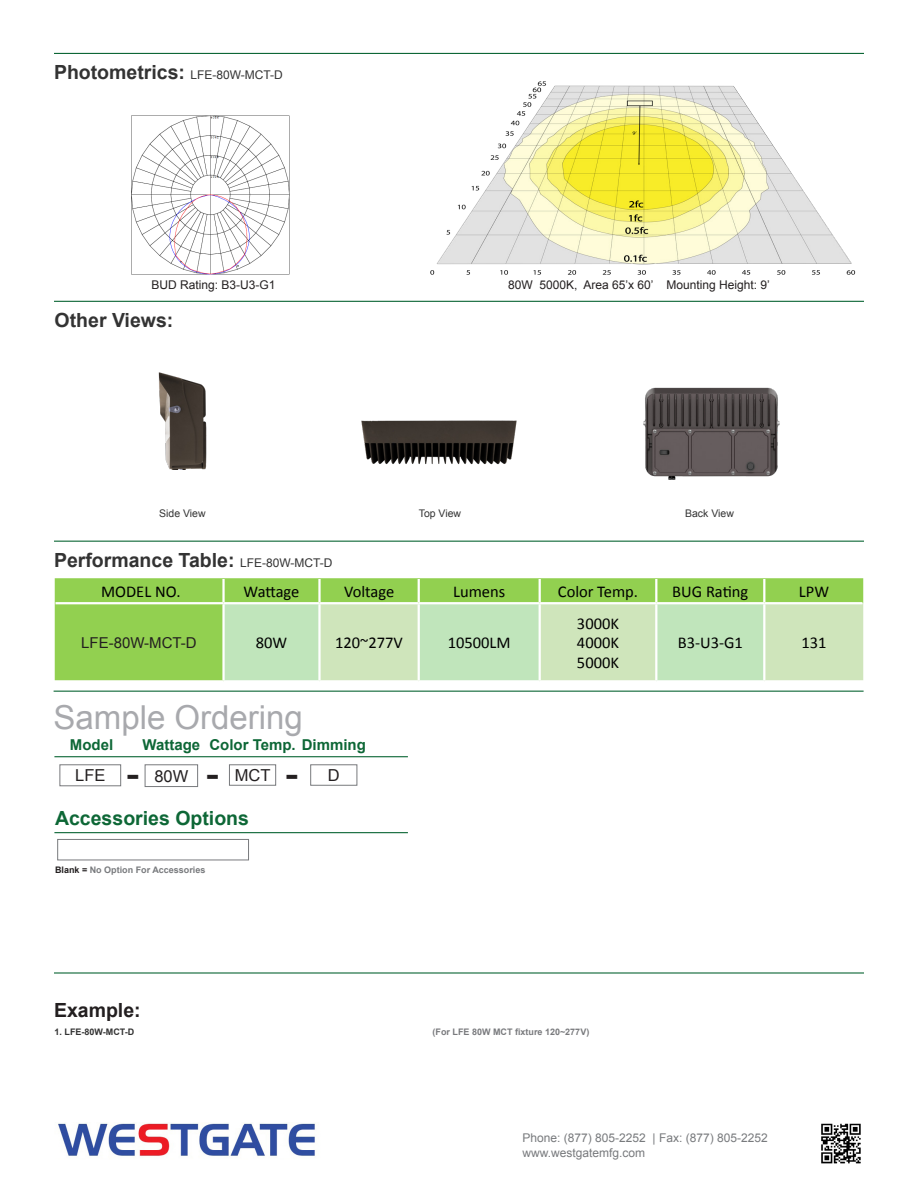
<style>
.page{position:relative;width:918px;height:1188px;background:#fff}
.page>*{position:absolute;margin:0;border:0;box-sizing:border-box;transform-origin:0 0}
.t1{font:33px "Arial";color:#a8a9ad}
.t2{font:700 28.5px "Verdana";color:#231f20}
.t3{font:700 19.5px "Arial";color:#333}
.t4{font:700 19.5px "Arial";color:#0d6736}
.t5{font:700 19.5px "Arial";color:#231f20}
.t6{font:16.5px "Calibri";color:#000}
.t7{font:16.5px "Arial";color:#231f20}
.t8{font:700 15px "Arial";color:#0d6736}
.t9{font:15px "Arial";color:#231f20}
.t10{font:12px "Arial";color:#787a7d}
.t11{font:12px "Arial";color:#231f20}
.t12{font:10.5px "Arial";color:#333}
.t13{font:700 9px "Arial";color:#797a7d}
.t14{font:700 9px "Arial";color:#787a7d}
.t15{font:700 9px "Arial";color:#333}
.s1{font-weight:400;font-size:12px}
.s2{color:#231f20}
</style>
<div class="page">
<hr style="left:54px;top:541px;width:810px;height:1px;background:#0d6736">
<hr style="left:54px;top:53px;width:810px;height:1px;background:#0d6736">
<hr style="left:54px;top:301px;width:810px;height:1px;background:#0d6736">
<div style="left:55px;top:578px;width:808px;height:102px;background:#92d050"></div>
<svg style="left:225px;top:603px;width:638px;height:77px;background:#c7e5bb"></svg>
<hr style="left:222px;top:579px;width:3px;height:23px;background:#fff">
<hr style="left:318px;top:579px;width:3px;height:23px;background:#fff">
<hr style="left:418px;top:579px;width:2px;height:23px;background:#fff">
<hr style="left:539px;top:579px;width:2px;height:23px;background:#fff">
<hr style="left:655px;top:579px;width:2px;height:23px;background:#fff">
<hr style="left:763px;top:579px;width:2px;height:23px;background:#fff">
<hr style="left:222px;top:604px;width:3px;height:76px;background:#fff">
<hr style="left:318px;top:604px;width:3px;height:76px;background:#fff">
<hr style="left:418px;top:604px;width:2px;height:76px;background:#fff">
<hr style="left:539px;top:604px;width:2px;height:76px;background:#fff">
<hr style="left:655px;top:604px;width:2px;height:76px;background:#fff">
<hr style="left:763px;top:604px;width:2px;height:76px;background:#fff">
<hr style="left:56px;top:602px;width:168px;height:2px;background:#fff">
<hr style="left:224px;top:602px;width:95px;height:2px;background:#fff">
<hr style="left:319px;top:602px;width:100px;height:2px;background:#fff">
<hr style="left:419px;top:602px;width:121px;height:2px;background:#fff">
<hr style="left:540px;top:602px;width:116px;height:2px;background:#fff">
<hr style="left:656px;top:602px;width:108px;height:2px;background:#fff">
<hr style="left:764px;top:602px;width:98px;height:2px;background:#fff">
<div style="left:60px;top:764px;width:61px;height:22px;border:1px solid #787a7d"></div>
<hr style="left:54px;top:691px;width:810px;height:1px;background:#0d6736">
<hr style="left:54px;top:972px;width:810px;height:2px;background:#0d6736">
<hr style="left:54px;top:756px;width:354px;height:1px;background:#0d6736">
<div style="left:145px;top:764px;width:53px;height:23px;border:1px solid #787a7d"></div>
<div style="left:229px;top:764px;width:47px;height:22px;border:1px solid #787a7d"></div>
<div style="left:310px;top:764px;width:47px;height:22px;border:1px solid #787a7d"></div>
<hr style="left:54px;top:832px;width:354px;height:1px;background:#0d6736">
<div style="left:57px;top:839px;width:192px;height:21px;background:#fff;border:1px solid #787a7d"></div>
<img style="left:58px;top:1123px;width:257px;height:34px">
<img style="left:821px;top:1123px;width:40px;height:41px">
<img style="left:131px;top:115px;width:159px;height:160px">
<img style="left:431px;top:81px;width:424px;height:194px">
<img style="left:643px;top:387px;width:137px;height:93px">
<img style="left:361px;top:420px;width:156px;height:45px">
<img style="left:158px;top:372px;width:49px;height:97px">
<p class="t3" style="left:54px;top:60px;width:230px">Photometrics: <span class="s1">LFE-80W-MCT-D</span></p>
<p class="t11" style="left:152px;top:277px;width:126px">BUD Rating: B3-U3-G1</p>
<p class="t11" style="left:508px;top:277px;width:263px">80W 5000K, Area 65’x 60’ Mounting Height: 9’</p>
<p class="t3" style="left:55px;top:307px;width:120px">Other Views:</p>
<p class="t12" style="left:159px;top:507px;width:48px">Side View</p>
<p class="t12" style="left:419px;top:507px;width:44px">Top View</p>
<p class="t12" style="left:685px;top:507px;width:50px">Back View</p>
<p class="t3" style="left:54px;top:548px;width:280px">Performance Table: <span class="s1">LFE-80W-MCT-D</span></p>
<p class="t6" style="left:101px;top:581px;width:81px">MODEL NO.</p>
<p class="t6" style="left:244px;top:581px;width:57px">Wattage</p>
<p class="t6" style="left:344px;top:581px;width:52px">Voltage</p>
<p class="t6" style="left:453px;top:581px;width:54px">Lumens</p>
<p class="t6" style="left:558px;top:581px;width:82px">Color Temp.</p>
<p class="t6" style="left:672px;top:581px;width:78px">BUG Rating</p>
<p class="t6" style="left:799px;top:581px;width:32px">LPW</p>
<p class="t9" style="left:81px;top:633px;width:117px">LFE-80W-MCT-D</p>
<p class="t6" style="left:256px;top:633px;width:33px">80W</p>
<p class="t6" style="left:335px;top:633px;width:69px">120~277V</p>
<p class="t6" style="left:448px;top:633px;width:64px">10500LM</p>
<p class="t6" style="left:577px;top:613px;width:44px">3000K</p>
<p class="t6" style="left:577px;top:633px;width:44px">4000K</p>
<p class="t6" style="left:577px;top:652px;width:44px">5000K</p>
<p class="t6" style="left:678px;top:633px;width:67px">B3-U3-G1</p>
<p class="t6" style="left:801px;top:633px;width:27px">131</p>
<p class="t1" style="left:54px;top:696px;width:251px">Sample Ordering</p>
<p class="t2" style="left:126px;top:757px;width:15px">-</p>
<p class="t7" style="left:154px;top:765px;width:35px">80W</p>
<p class="t2" style="left:206px;top:757px;width:15px">-</p>
<p class="t7" style="left:235px;top:764px;width:37px">MCT</p>
<p class="t2" style="left:285px;top:757px;width:15px">-</p>
<p class="t7" style="left:328px;top:764px;width:13px">D</p>
<p class="t4" style="left:55px;top:805px;width:195px">Accessories Options</p>
<p class="t14" style="left:55px;top:864px;width:152px"><span class="s2">Blank =</span> No Option For Accessories</p>
<p class="t8" style="left:142px;top:735px;width:59px">Wattage</p>
<p class="t8" style="left:209px;top:735px;width:158px">Color Temp. Dimming</p>
<p class="t8" style="left:70px;top:735px;width:45px">Model</p>
<p class="t7" style="left:75px;top:765px;width:32px">LFE</p>
<p class="t5" style="left:54px;top:997px;width:88px">Example:</p>
<p class="t15" style="left:55px;top:1026px;width:81px">1. LFE-80W-MCT-D</p>
<p class="t13" style="left:433px;top:1026px;width:158px">(For LFE 80W MCT fixture 120~277V)</p>
<p class="t10" style="left:522px;top:1130px;width:247px">Phone: (877) 805-2252 | Fax: (877) 805-2252</p>
<p class="t10" style="left:522px;top:1145px;width:124px">www.westgatemfg.com</p>
</div>
